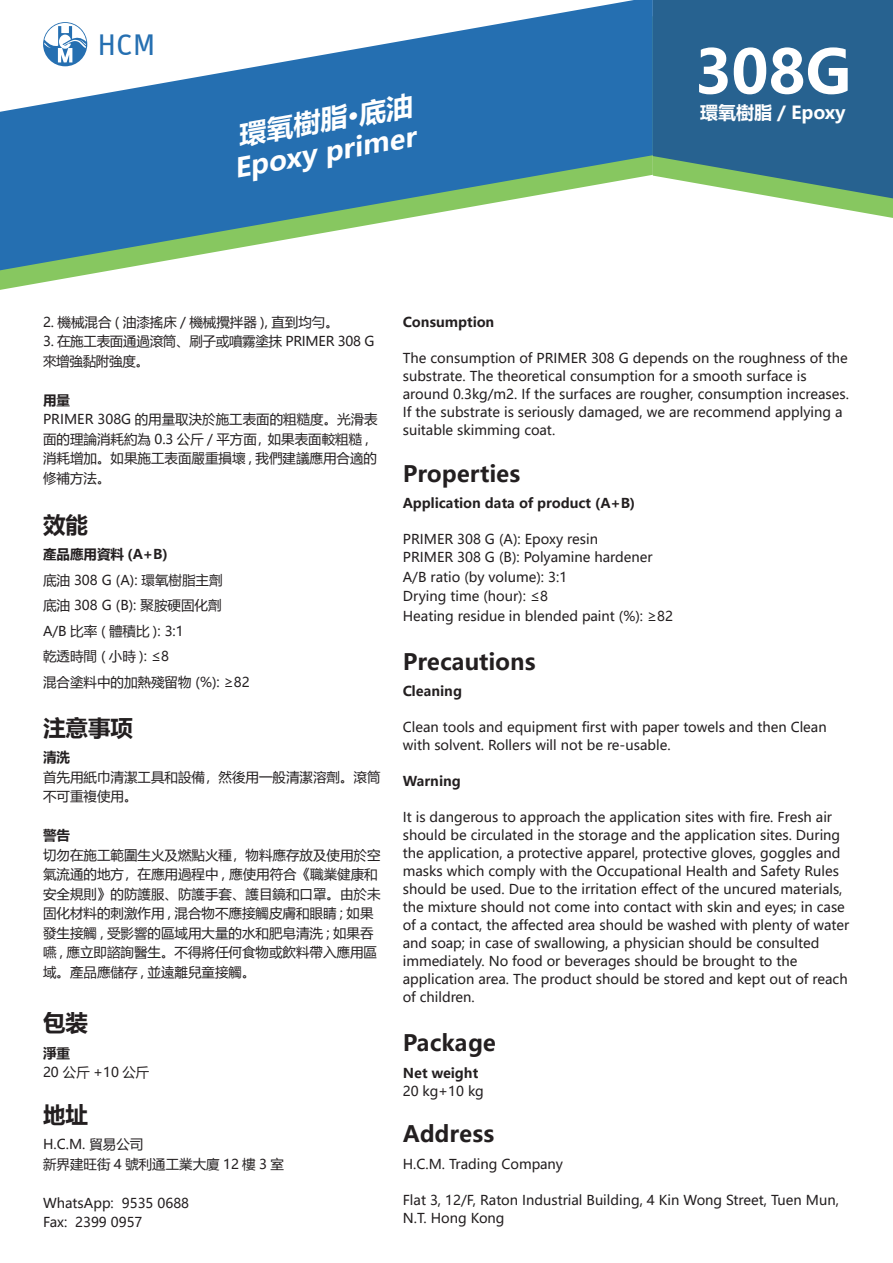
<style>
.page{position:relative;width:893px;height:1263px;background:#fff}
.page>*{position:absolute;margin:0;border:0;box-sizing:border-box;transform-origin:0 0}
.t1{font:700 60px "Microsoft Ya Hei";color:#fff}
.t2{font:30px "Unit";color:#256fb1}
.t3{font:italic 700 26.55px/32px "Microsoft Ya Hei";color:#fff;text-align:center}
.t4{font:700 22.5px "Microsoft Ya Hei";color:#231f20}
.t5{font:700 18px "Microsoft Ya Hei";color:#fff}
.t6{font:13.5px/18px "Microsoft Ya Hei";color:#231f20}
.t7{font:700 13.5px "Microsoft Ya Hei";color:#231f20}
.t8{font:13.5px/19.5px "Microsoft Ya Hei";letter-spacing:-.02em;color:#231f20}
</style>
<div class="page">
<svg style="left:0;top:270px;width:113px;height:20px"></svg>
<svg style="left:780px;top:198px;width:113px;height:20px"></svg>
<svg style="left:0;top:0;width:653px;height:270px;fill:#256fb1"></svg>
<svg style="left:653px;top:0;width:240px;height:198px;background:#346e8f"></svg>
<svg style="left:43px;top:22px;width:44px;height:44px"></svg>
<h2 class="t2" style="left:97px;top:27px;width:60px">HCM</h2>
<h3 class="t3" style="left:226px;top:120px;width:187px;rotate:-10deg">環氧樹脂·底油<br>Epoxy primer</h3>
<h1 class="t1" style="left:694px;top:30px;width:158px">308G</h1>
<h3 class="t5" style="left:700px;top:100px;width:147px">環氧樹脂 / Epoxy</h3>
<p class="t6" style="left:43px;top:313px;width:297px">2. 機械混合 ( 油漆搖床 / 機械攪拌器 ), 直到均勻。</p>
<p class="t8" style="left:43px;top:331px;width:333px">3. 在施工表面通過滾筒、刷子或噴霧塗抹 PRIMER 308 G來增強黏附強度。</p>
<p class="t7" style="left:43px;top:391px;width:29px">用量</p>
<p class="t6" style="left:43px;top:409px;width:336px;line-height:19.5px">PRIMER 308G 的用量取決於施工表面的粗糙度。光滑表面的理論消耗約為 0.3 公斤 / 平方面，如果表面較粗糙 ,消耗增加。如果施工表面嚴重損壞 , 我們建議應用合適的修補方法。</p>
<h3 class="t4" style="left:43px;top:509px;width:46px">效能</h3>
<p class="t7" style="left:43px;top:545px;width:126px">產品應用資料 (A+B)</p>
<p class="t6" style="left:43px;top:567px;width:208px;line-height:25.5px">底油 308 G (A): 環氧樹脂主劑<br>底油 308 G (B): 聚胺硬固化劑<br>A/B 比率 ( 體積比 ): 3:1<br>乾透時間 ( 小時 ): ≤8<br>混合塗料中的加熱殘留物 (%): ≥82</p>
<h3 class="t4" style="left:43px;top:712px;width:92px">注意事项</h3>
<p class="t7" style="left:43px;top:748px;width:29px">清洗</p>
<p class="t6" style="left:43px;top:767px;width:339px;line-height:19.5px">首先用紙巾清潔工具和設備，然後用一般清潔溶劑。滾筒不可重複使用。</p>
<p class="t7" style="left:43px;top:826px;width:29px">警告</p>
<p class="t6" style="left:43px;top:845px;width:339px;line-height:19.5px">切勿在施工範圍生火及燃點火種，物料應存放及使用於空氣流通的地方，在應用過程中 , 應使用符合《職業健康和安全規則》的防護服、防護手套、護目鏡和口罩。由於未固化材料的刺激作用 , 混合物不應接觸皮膚和眼睛 ; 如果發生接觸 , 受影響的區域用大量的水和肥皂清洗 ; 如果吞嚥 , 應立即諮詢醫生。不得將任何食物或飲料帶入應用區域。產品應儲存 , 並遠離兒童接觸。</p>
<h3 class="t4" style="left:43px;top:1007px;width:46px">包装</h3>
<p class="t7" style="left:43px;top:1043px;width:29px">淨重</p>
<p class="t6" style="left:43px;top:1063px;width:108px">20 公斤 +10 公斤</p>
<h3 class="t4" style="left:43px;top:1099px;width:46px">地址</h3>
<p class="t6" style="left:43px;top:1134px;width:242px;line-height:19.5px">H.C.M. 貿易公司<br>新界建旺街 4 號利通工業大廈 12 樓 3 室</p>
<p class="t6" style="left:43px;top:1192px;width:148px;line-height:19.5px">WhatsApp: 9535 0688<br>Fax: 2399 0957</p>
<p class="t7" style="left:403px;top:313px;width:93px">Consumption</p>
<p class="t6" style="left:403px;top:349px;width:448px">The consumption of PRIMER 308 G depends on the roughness of the substrate. The theoretical consumption for a smooth surface is around 0.3kg/m2. If the surfaces are rougher, consumption increases.<br>If the substrate is seriously damaged, we are recommend applying a suitable skimming coat.</p>
<h3 class="t4" style="left:403px;top:458px;width:119px">Properties</h3>
<p class="t7" style="left:403px;top:494px;width:234px">Application data of product (A+B)</p>
<p class="t6" style="left:403px;top:530px;width:251px">PRIMER 308 G (A): Epoxy resin<br>PRIMER 308 G (B): Polyamine hardener</p>
<p class="t6" style="left:403px;top:567px;width:272px;line-height:19.5px">A/B ratio (by volume): 3:1<br>Drying time (hour): ≤8<br>Heating residue in blended paint (%): ≥82</p>
<h3 class="t4" style="left:403px;top:646px;width:134px">Precautions</h3>
<p class="t7" style="left:403px;top:682px;width:61px">Cleaning</p>
<p class="t6" style="left:403px;top:718px;width:425px">Clean tools and equipment first with paper towels and then Clean with solvent. Rollers will not be re-usable.</p>
<p class="t7" style="left:403px;top:772px;width:59px">Warning</p>
<p class="t6" style="left:403px;top:808px;width:448px">It is dangerous to approach the application sites with fire. Fresh air should be circulated in the storage and the application sites. During the application, a protective apparel, protective gloves, goggles and masks which comply with the Occupational Health and Safety Rules should be used. Due to the irritation effect of the uncured materials, the mixture should not come into contact with skin and eyes; in case of a contact, the affected area should be washed with plenty of water and soap; in case of swallowing, a physician should be consulted immediately. No food or beverages should be brought to the application area. The product should be stored and kept out of reach of children.</p>
<h3 class="t4" style="left:403px;top:1027px;width:95px">Package</h3>
<p class="t7" style="left:403px;top:1063px;width:77px">Net weight</p>
<p class="t6" style="left:403px;top:1081px;width:83px">20 kg+10 kg</p>
<h3 class="t4" style="left:403px;top:1118px;width:93px">Address</h3>
<p class="t6" style="left:403px;top:1154px;width:162px">H.C.M. Trading Company</p>
<p class="t6" style="left:403px;top:1190px;width:438px">Flat 3, 12/F, Raton Industrial Building, 4 Kin Wong Street, Tuen Mun,<br>N.T. Hong Kong</p>
</div>
